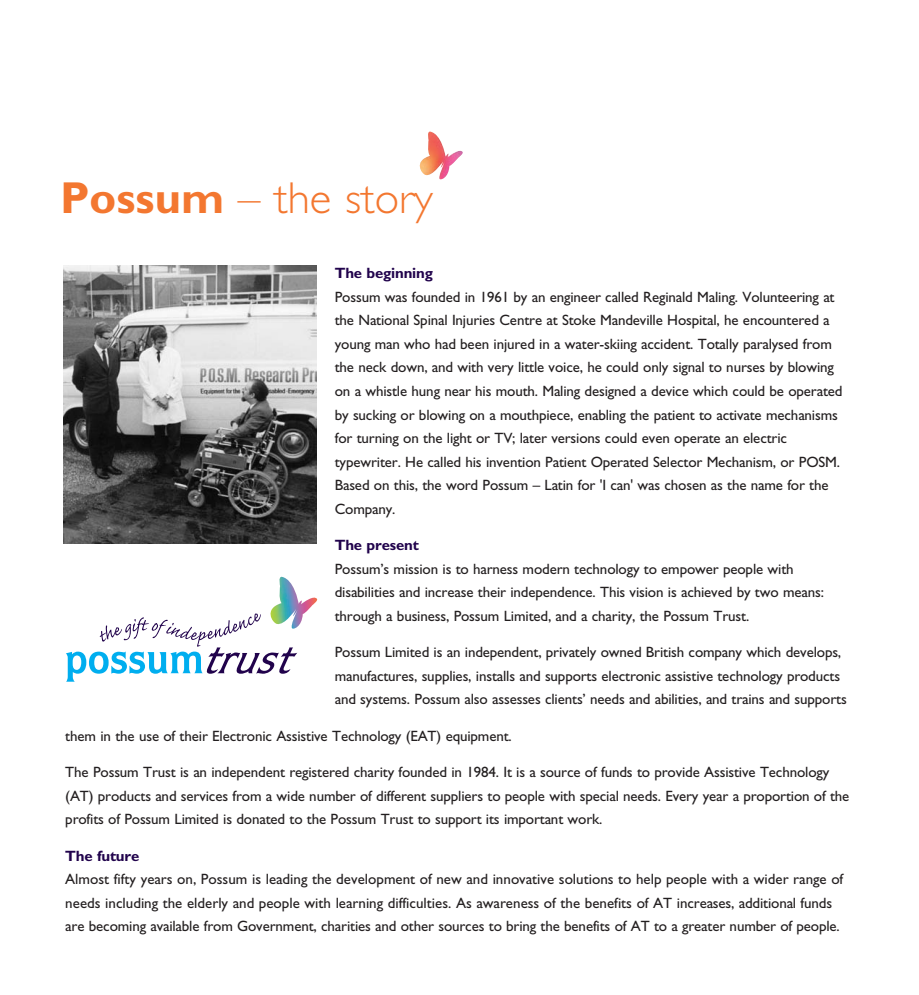
<style>
.page{position:relative;width:919px;height:995px;background:#fff}
.page>*{position:absolute;margin:0;border:0;box-sizing:border-box;transform-origin:0 0}
.t1{font:300 45px "Gill Sans";color:#f37730}
.t2{font:15px/23.5px "Gill Sans";letter-spacing:-.01em;color:#231f20}
.t3{font:700 15px "Gill Sans";letter-spacing:-.01em;color:#21034c}
.s1{font-weight:700}
</style>
<div class="page">
<img style="left:64px;top:266px;width:252px;height:277px">
<img style="left:420px;top:132px;width:42px;height:47px">
<svg style="left:66px;top:613px;width:231px;height:69px"></svg>
<img style="left:270px;top:577px;width:47px;height:52px">
<h1 class="t1" style="left:60px;top:172px;width:374px"><span class="s1">Possum</span> – the story</h1>
<p class="t3" style="left:335px;top:264px;width:100px">The beginning</p>
<p class="t2" style="left:335px;top:285px;width:509px">Possum was founded in 1961 by an engineer called Reginald Maling. Volunteering at the National Spinal Injuries Centre at Stoke Mandeville Hospital, he encountered a young man who had been injured in a water-skiing accident. Totally paralysed from the neck down, and with very little voice, he could only signal to nurses by blowing on a whistle hung near his mouth. Maling designed a device which could be operated by sucking or blowing on a mouthpiece, enabling the patient to activate mechanisms for turning on the light or TV; later versions could even operate an electric typewriter. He called his invention Patient Operated Selector Mechanism, or POSM.<br>Based on this, the word Possum – Latin for 'I can' was chosen as the name for the Company.</p>
<p class="t3" style="left:335px;top:536px;width:85px">The present</p>
<p class="t2" style="left:335px;top:557px;width:490px">Possum’s mission is to harness modern technology to empower people with disabilities and increase their independence. This vision is achieved by two means: through a business, Possum Limited, and a charity, the Possum Trust.</p>
<p class="t2" style="left:335px;top:640px;width:513px">Possum Limited is an independent, privately owned British company which develops, manufactures, supplies, installs and supports electronic assistive technology products and systems. Possum also assesses clients’ needs and abilities, and trains and supports</p>
<p class="t2" style="left:65px;top:724px;width:448px">them in the use of their Electronic Assistive Technology (EAT) equipment.</p>
<p class="t2" style="left:65px;top:760px;width:785px">The Possum Trust is an independent registered charity founded in 1984. It is a source of funds to provide Assistive Technology (AT) products and services from a wide number of different suppliers to people with special needs. Every year a proportion of the profits of Possum Limited is donated to the Possum Trust to support its important work.</p>
<p class="t3" style="left:65px;top:847px;width:76px">The future</p>
<p class="t2" style="left:65px;top:867px;width:779px">Almost fifty years on, Possum is leading the development of new and innovative solutions to help people with a wider range of needs including the elderly and people with learning difficulties. As awareness of the benefits of AT increases, additional funds are becoming available from Government, charities and other sources to bring the benefits of AT to a greater number of people.</p>
</div>
